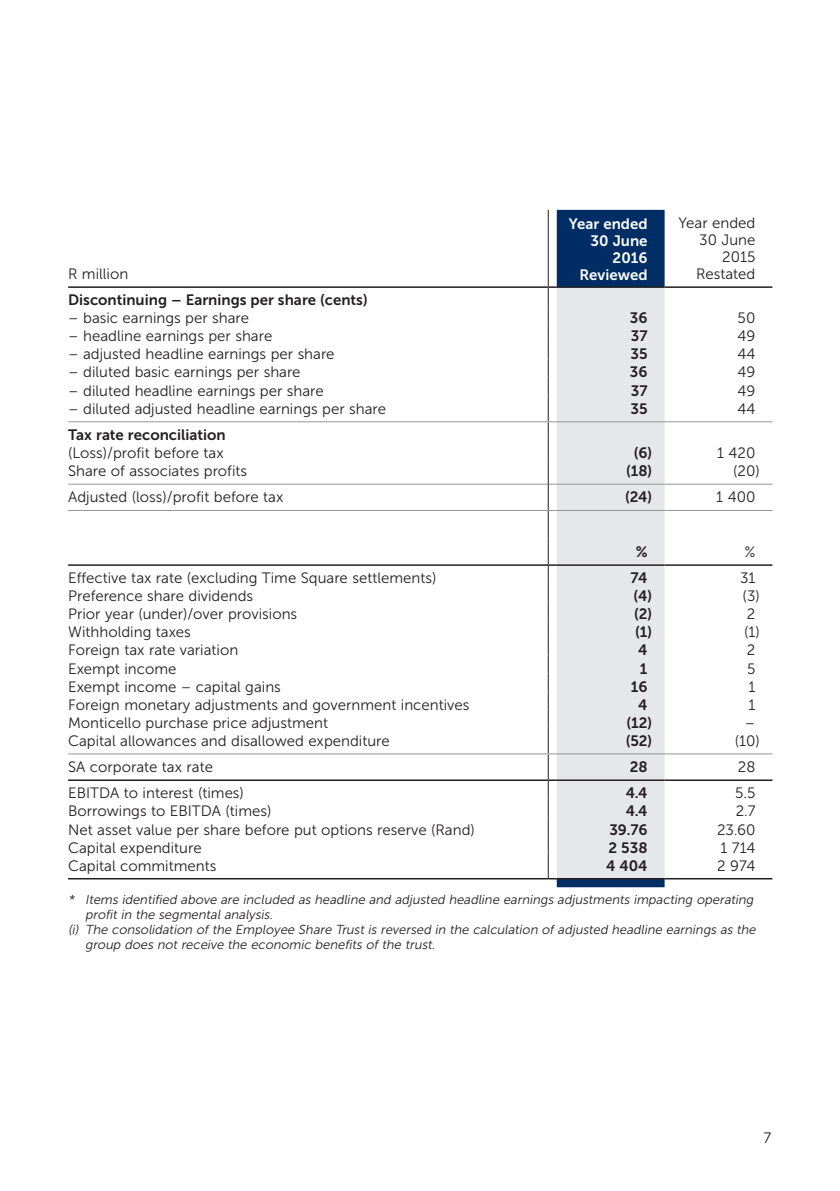
<style>
.page{position:relative;width:840px;height:1191px;background:#fff}
.page>*{position:absolute;margin:0;border:0;box-sizing:border-box;transform-origin:0 0}
.t1{font:15px/17px "Museo Sans 300";color:#231f20;text-align:right}
.t2{font:15px "Museo Sans 700";color:#231f20}
.t3{font:15px/17px "Museo Sans 700";color:#fff;text-align:right}
.t4{font:italic 13px "Museo Sans 300";color:#231f20}
</style>
<div class="page">
<div style="left:556px;top:210px;width:108px;height:677px;background:#002e64"></div>
<div style="left:556px;top:288px;width:108px;height:590px;background:#e6e7e9"></div>
<hr style="left:68px;top:286px;width:479px;height:2px;background:#231f20">
<hr style="left:664px;top:286px;width:108px;height:2px;background:#231f20">
<hr style="left:68px;top:484px;width:479px;height:1px;background:#939598">
<hr style="left:556px;top:484px;width:108px;height:1px;background:#939598">
<hr style="left:664px;top:484px;width:108px;height:1px;background:#939598">
<hr style="left:556px;top:286px;width:108px;height:2px;background:#231f20">
<hr style="left:547px;top:210px;width:1px;height:77px;background:#231f20">
<hr style="left:68px;top:421px;width:480px;height:1px;background:#939598">
<hr style="left:556px;top:421px;width:108px;height:1px;background:#939598">
<hr style="left:664px;top:421px;width:108px;height:1px;background:#939598">
<hr style="left:68px;top:510px;width:480px;height:1px;background:#939598">
<hr style="left:556px;top:510px;width:108px;height:1px;background:#939598">
<hr style="left:664px;top:510px;width:108px;height:1px;background:#939598">
<hr style="left:68px;top:753px;width:480px;height:1px;background:#939598">
<hr style="left:556px;top:753px;width:108px;height:1px;background:#939598">
<hr style="left:664px;top:753px;width:108px;height:1px;background:#939598">
<hr style="left:68px;top:564px;width:480px;height:2px;background:#231f20">
<hr style="left:556px;top:564px;width:108px;height:2px;background:#231f20">
<hr style="left:664px;top:564px;width:108px;height:2px;background:#231f20">
<hr style="left:68px;top:779px;width:480px;height:2px;background:#231f20">
<hr style="left:556px;top:779px;width:108px;height:2px;background:#231f20">
<hr style="left:664px;top:779px;width:108px;height:2px;background:#231f20">
<hr style="left:68px;top:878px;width:480px;height:1px;background:#231f20">
<svg style="left:547px;top:286px;width:9px;height:593px"></svg>
<hr style="left:556px;top:878px;width:108px;height:1px;background:#231f20">
<hr style="left:664px;top:878px;width:108px;height:1px;background:#231f20">
<p class="t1" style="left:68px;top:265px;width:62px">R million</p>
<p class="t3" style="left:568px;top:216px;width:80px">Year ended<br>30 June<br>2016<br>Reviewed</p>
<p class="t1" style="left:678px;top:214px;width:78px">Year ended<br>30 June<br>2015<br>Restated</p>
<p class="t2" style="left:68px;top:292px;width:301px">Discontinuing – Earnings per share (cents)</p>
<p class="t1" style="left:68px;top:310px;width:182px">– basic earnings per share</p>
<p class="t2" style="left:629px;top:310px;width:19px">36</p>
<p class="t1" style="left:737px;top:310px;width:19px">50</p>
<p class="t1" style="left:68px;top:328px;width:206px">– headline earnings per share</p>
<p class="t2" style="left:630px;top:328px;width:18px">37</p>
<p class="t1" style="left:737px;top:328px;width:19px">49</p>
<p class="t1" style="left:68px;top:346px;width:268px">– adjusted headline earnings per share</p>
<p class="t2" style="left:630px;top:346px;width:19px">35</p>
<p class="t1" style="left:737px;top:346px;width:19px">44</p>
<p class="t1" style="left:68px;top:364px;width:234px">– diluted basic earnings per share</p>
<p class="t2" style="left:629px;top:364px;width:19px">36</p>
<p class="t1" style="left:737px;top:364px;width:19px">49</p>
<p class="t1" style="left:68px;top:382px;width:257px">– diluted headline earnings per share</p>
<p class="t2" style="left:630px;top:382px;width:18px">37</p>
<p class="t1" style="left:737px;top:382px;width:19px">49</p>
<p class="t1" style="left:68px;top:400px;width:319px">– diluted adjusted headline earnings per share</p>
<p class="t2" style="left:630px;top:400px;width:19px">35</p>
<p class="t1" style="left:737px;top:400px;width:19px">44</p>
<p class="t2" style="left:68px;top:426px;width:159px">Tax rate reconciliation</p>
<p class="t1" style="left:68px;top:444px;width:157px">(Loss)/profit before tax</p>
<p class="t2" style="left:633px;top:444px;width:20px">(6)</p>
<p class="t1" style="left:716px;top:444px;width:40px">1 420</p>
<p class="t1" style="left:68px;top:462px;width:180px">Share of associates profits</p>
<p class="t2" style="left:625px;top:462px;width:28px">(18)</p>
<p class="t1" style="left:732px;top:462px;width:28px">(20)</p>
<p class="t1" style="left:68px;top:489px;width:216px">Adjusted (loss)/profit before tax</p>
<p class="t2" style="left:624px;top:489px;width:29px">(24)</p>
<p class="t1" style="left:715px;top:489px;width:41px">1 400</p>
<p class="t2" style="left:635px;top:543px;width:13px">%</p>
<p class="t1" style="left:744px;top:543px;width:12px">%</p>
<p class="t1" style="left:68px;top:569px;width:369px">Effective tax rate (excluding Time Square settlements)</p>
<p class="t2" style="left:630px;top:569px;width:19px">74</p>
<p class="t1" style="left:739px;top:569px;width:17px">31</p>
<p class="t1" style="left:68px;top:588px;width:186px">Preference share dividends</p>
<p class="t2" style="left:633px;top:588px;width:20px">(4)</p>
<p class="t1" style="left:742px;top:588px;width:19px">(3)</p>
<p class="t1" style="left:68px;top:606px;width:230px">Prior year (under)/over provisions</p>
<p class="t2" style="left:634px;top:606px;width:19px">(2)</p>
<p class="t1" style="left:746px;top:606px;width:10px">2</p>
<p class="t1" style="left:68px;top:624px;width:124px">Withholding taxes</p>
<p class="t2" style="left:635px;top:624px;width:18px">(1)</p>
<p class="t1" style="left:743px;top:624px;width:17px">(1)</p>
<p class="t1" style="left:68px;top:642px;width:171px">Foreign tax rate variation</p>
<p class="t2" style="left:638px;top:642px;width:11px">4</p>
<p class="t1" style="left:746px;top:642px;width:10px">2</p>
<p class="t1" style="left:68px;top:660px;width:110px">Exempt income</p>
<p class="t2" style="left:639px;top:660px;width:9px">1</p>
<p class="t1" style="left:746px;top:660px;width:10px">5</p>
<p class="t1" style="left:68px;top:678px;width:214px">Exempt income – capital gains</p>
<p class="t2" style="left:630px;top:678px;width:18px">16</p>
<p class="t1" style="left:748px;top:678px;width:8px">1</p>
<p class="t1" style="left:68px;top:696px;width:402px">Foreign monetary adjustments and government incentives</p>
<p class="t2" style="left:638px;top:696px;width:11px">4</p>
<p class="t1" style="left:748px;top:696px;width:8px">1</p>
<p class="t1" style="left:68px;top:714px;width:261px">Monticello purchase price adjustment</p>
<p class="t2" style="left:626px;top:714px;width:27px">(12)</p>
<p class="t1" style="left:744px;top:714px;width:12px">–</p>
<p class="t1" style="left:68px;top:732px;width:323px">Capital allowances and disallowed expenditure</p>
<p class="t2" style="left:625px;top:732px;width:28px">(52)</p>
<p class="t1" style="left:734px;top:732px;width:27px">(10)</p>
<p class="t1" style="left:68px;top:758px;width:146px">SA corporate tax rate</p>
<p class="t2" style="left:629px;top:758px;width:19px">28</p>
<p class="t1" style="left:737px;top:758px;width:19px">28</p>
<p class="t1" style="left:68px;top:785px;width:177px">EBITDA to interest (times)</p>
<p class="t2" style="left:625px;top:785px;width:23px">4.4</p>
<p class="t1" style="left:734px;top:785px;width:22px">5.5</p>
<p class="t1" style="left:68px;top:803px;width:205px">Borrowings to EBITDA (times)</p>
<p class="t2" style="left:625px;top:803px;width:23px">4.4</p>
<p class="t1" style="left:735px;top:803px;width:21px">2.7</p>
<p class="t1" style="left:68px;top:821px;width:408px">Net asset value per share before put options reserve (Rand)</p>
<p class="t2" style="left:609px;top:821px;width:40px">39.76</p>
<p class="t1" style="left:716px;top:821px;width:40px">23.60</p>
<p class="t1" style="left:68px;top:839px;width:135px">Capital expenditure</p>
<p class="t2" style="left:608px;top:839px;width:41px">2 538</p>
<p class="t1" style="left:720px;top:839px;width:36px">1 714</p>
<p class="t1" style="left:68px;top:857px;width:150px">Capital commitments</p>
<p class="t2" style="left:606px;top:857px;width:43px">4 404</p>
<p class="t1" style="left:716px;top:857px;width:40px">2 974</p>
<p class="t4" style="left:68px;top:892px;width:689px">* Items identified above are included as headline and adjusted headline earnings adjustments impacting operating</p>
<p class="t4" style="left:85px;top:907px;width:191px">profit in the segmental analysis.</p>
<p class="t4" style="left:68px;top:922px;width:691px">(i) The consolidation of the Employee Share Trust is reversed in the calculation of adj usted headline earnings as the</p>
<p class="t4" style="left:85px;top:937px;width:354px">group does not receive the economic benefits of the trust.</p>
<p class="t1" style="left:763px;top:1129px;width:9px">7</p>
</div>
